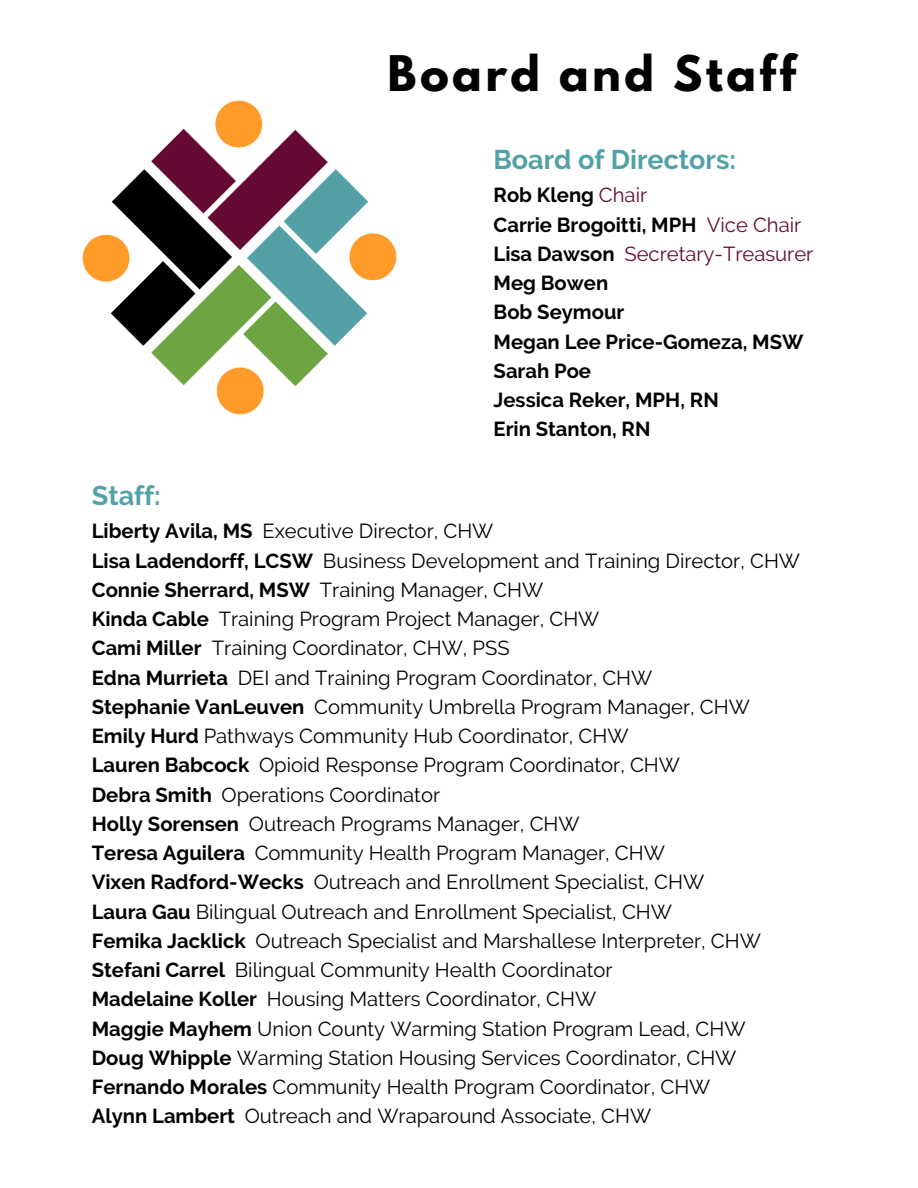
<style>
.page{position:relative;width:918px;height:1188px;background:#fff}
.page>*{position:absolute;margin:0;border:0;box-sizing:border-box;transform-origin:0 0}
.t1{font:700 43.5px "League Spartan";letter-spacing:.08em;color:#000}
.t2{font:700 27px "Raleway";color:#53a1a6}
.t3{font:20.25px "Raleway";color:#000}
.t4{font:700 20.25px "Raleway";color:#000}
.t5{font:20.25px "Raleway";color:#640933}
.s1{font-weight:400;color:#640933}
.s2{font-weight:700;color:#000}
.s3{font-weight:700}
</style>
<div class="page">
<img style="left:82px;top:100px;width:315px;height:315px">
<p class="t1" style="left:388px;top:52px;width:410px">Board and Staff</p>
<p class="t2" style="left:494px;top:143px;width:244px">Board of Directors:</p>
<p class="t4" style="left:494px;top:183px;width:155px">Rob Kleng <span class="s1">Chair</span></p>
<p class="t4" style="left:494px;top:212px;width:309px">Carrie Brogoitti, MPH <span class="s1">Vice Chair</span></p>
<p class="t5" style="left:494px;top:242px;width:321px"><span class="s2">Lisa Dawson</span> Secretary-Treasurer</p>
<p class="t4" style="left:494px;top:271px;width:116px">Meg Bowen</p>
<p class="t4" style="left:494px;top:300px;width:132px">Bob Seymour</p>
<p class="t4" style="left:494px;top:329px;width:311px">Megan Lee Price-Gomeza, MSW</p>
<p class="t4" style="left:494px;top:359px;width:99px">Sarah Poe</p>
<p class="t4" style="left:494px;top:388px;width:227px">Jessica Reker, MPH, RN</p>
<p class="t4" style="left:494px;top:417px;width:158px">Erin Stanton, RN</p>
<p class="t2" style="left:92px;top:479px;width:71px">Staff:</p>
<p class="t3" style="left:92px;top:519px;width:403px"><span class="s3">Liberty Avila, MS</span> Executive Director, CHW</p>
<p class="t3" style="left:92px;top:549px;width:710px"><span class="s3">Lisa Ladendorff, LCSW</span> Business Development and Training Director, CHW</p>
<p class="t3" style="left:92px;top:578px;width:453px"><span class="s3">Connie Sherrard, MSW</span> Training Manager, CHW</p>
<p class="t3" style="left:92px;top:607px;width:509px"><span class="s3">Kinda Cable</span> Training Program Project Manager, CHW</p>
<p class="t3" style="left:92px;top:636px;width:420px"><span class="s3">Cami Miller</span> Training Coordinator, CHW, PSS</p>
<p class="t3" style="left:92px;top:666px;width:562px"><span class="s3">Edna Murrieta</span> DEI and Training Program Coordinator, CHW</p>
<p class="t3" style="left:92px;top:695px;width:660px"><span class="s3">Stephanie VanLeuven</span> Community Umbrella Program Manager, CHW</p>
<p class="t3" style="left:92px;top:724px;width:538px"><span class="s3">Emily Hurd</span> Pathways Community Hub Coordinator, CHW</p>
<p class="t3" style="left:92px;top:753px;width:590px"><span class="s3">Lauren Babcock</span> Opioid Response Program Coordinator, CHW</p>
<p class="t3" style="left:92px;top:783px;width:350px"><span class="s3">Debra Smith</span> Operations Coordinator</p>
<p class="t3" style="left:92px;top:812px;width:489px"><span class="s3">Holly Sorensen</span> Outreach Programs Manager, CHW</p>
<p class="t3" style="left:92px;top:841px;width:575px"><span class="s3">Teresa Aguilera</span> Community Health Program Manager, CHW</p>
<p class="t3" style="left:92px;top:870px;width:614px"><span class="s3">Vixen Radford-Wecks</span> Outreach and Enrollment Specialist, CHW</p>
<p class="t3" style="left:92px;top:900px;width:582px"><span class="s3">Laura Gau</span> Bilingual Outreach and Enrollment Specialist, CHW</p>
<p class="t3" style="left:92px;top:929px;width:671px"><span class="s3">Femika Jacklick</span> Outreach Specialist and Marshallese Interpreter, CHW</p>
<p class="t3" style="left:92px;top:958px;width:522px"><span class="s3">Stefani Carrel</span> Bilingual Community Health Coordinator</p>
<p class="t3" style="left:92px;top:987px;width:506px"><span class="s3">Madelaine Koller</span> Housing Matters Coordinator, CHW</p>
<p class="t3" style="left:92px;top:1017px;width:655px"><span class="s3">Maggie Mayhem</span> Union County Warming Station Program Lead, CHW</p>
<p class="t3" style="left:92px;top:1046px;width:646px"><span class="s3">Doug Whipple</span> Warming Station Housing Services Coordinator, CHW</p>
<p class="t3" style="left:92px;top:1075px;width:620px"><span class="s3">Fernando Morales</span> Community Health Program Coordinator, CHW</p>
<p class="t3" style="left:92px;top:1104px;width:561px"><span class="s3">Alynn Lambert</span> Outreach and Wraparound Associate, CHW</p>
</div>
